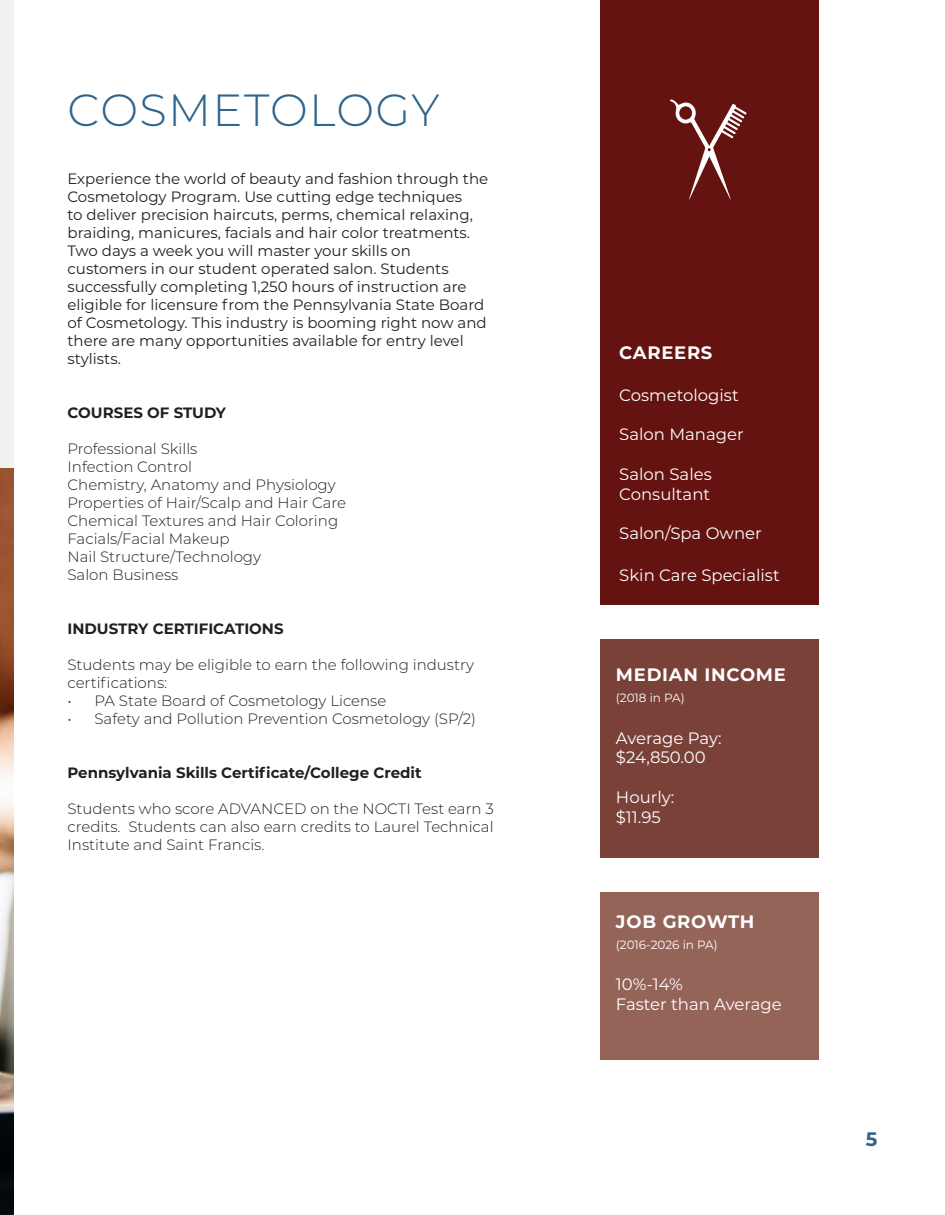
<style>
.page{position:relative;width:945px;height:1215px;background:#fff}
.page>*{position:absolute;margin:0;border:0;box-sizing:border-box;transform-origin:0 0}
.t1{font:300 45px "Montserrat";letter-spacing:.03em;color:#2f648d}
.t2{font:700 19.5px "Montserrat";color:#2f648d}
.t3{font:700 18px "Montserrat";letter-spacing:.04em;color:#fff}
.t4{font:16.5px/19.8px "Montserrat";color:#fff}
.t5{font:15px/18px "Montserrat";color:#231f20}
.t6{font:300 15px/18px "Montserrat";color:#231f20}
.t7{font:700 15px "Montserrat";color:#231f20}
.t8{font:12px "Montserrat";color:#fff}
</style>
<div class="page">
<div style="left:0;top:0;width:14px;height:1215px;background:#f0f2f2"></div>
<img style="left:0;top:468px;width:14px;height:747px">
<div style="left:601px;top:0;width:218px;height:604px;background:#641310"></div>
<div style="left:601px;top:639px;width:218px;height:218px;background:#794138"></div>
<div style="left:601px;top:892px;width:218px;height:168px;background:#946459"></div>
<svg style="left:670px;top:100px;width:77px;height:99px"></svg>
<p class="t1" style="left:68px;top:80px;width:374px">COSMETOLOGY</p>
<p class="t5" style="left:68px;top:169px;width:422px">Experience the world of beauty and fashion through the Cosmetology Program. Use cutting edge techniques<br>to deliver precision haircuts, perms, chemical relaxing, braiding, manicures, facials and hair color treatments.<br>Two days a week you will master your skills on customers in our student operated salon. Students successfully completing 1,250 hours of instruction are eligible for licensure from the Pennsylvania State Board of Cosmetology. This industry is booming right now and there are many opportunities available for entry level stylists.</p>
<p class="t7" style="left:68px;top:402px;width:160px">COURSES OF STUDY</p>
<p class="t6" style="left:68px;top:439px;width:131px">Professional Skills</p>
<p class="t6" style="left:68px;top:457px;width:126px">Infection Control</p>
<p class="t6" style="left:68px;top:475px;width:270px">Chemistry, Anatomy and Physiology</p>
<p class="t6" style="left:68px;top:493px;width:280px">Properties of Hair/Scalp and Hair Care</p>
<p class="t6" style="left:68px;top:511px;width:272px">Chemical Textures and Hair Coloring</p>
<p class="t6" style="left:68px;top:529px;width:164px">Facials/Facial Makeup</p>
<p class="t6" style="left:68px;top:547px;width:195px">Nail Structure/Technology</p>
<p class="t6" style="left:68px;top:565px;width:112px">Salon Business</p>
<p class="t7" style="left:68px;top:618px;width:218px">INDUSTRY CERTIFICATIONS</p>
<p class="t6" style="left:68px;top:655px;width:408px">Students may be eligible to earn the following industry certifications:</p>
<p class="t6" style="left:68px;top:691px;width:320px">• PA State Board of Cosmetology License</p>
<p class="t6" style="left:68px;top:709px;width:410px">• Safety and Pollution Prevention Cosmetology (SP/2)</p>
<p class="t7" style="left:68px;top:762px;width:356px">Pennsylvania Skills Certificate/College Credit</p>
<p class="t6" style="left:68px;top:799px;width:428px;text-align:justify">Students who score ADVANCED on the NOCTI Test earn 3 credits. Students can also earn credits to Laurel Technical Institute and Saint Francis.</p>
<p class="t3" style="left:619px;top:340px;width:95px">CAREERS</p>
<p class="t4" style="left:619px;top:384px;width:121px">Cosmetologist</p>
<p class="t4" style="left:619px;top:424px;width:126px">Salon Manager</p>
<p class="t4" style="left:619px;top:463px;width:94px">Salon Sales</p>
<p class="t4" style="left:619px;top:483px;width:92px">Consultant</p>
<p class="t4" style="left:619px;top:523px;width:144px">Salon/Spa Owner</p>
<p class="t4" style="left:619px;top:564px;width:162px">Skin Care Specialist</p>
<p class="t3" style="left:616px;top:662px;width:171px">MEDIAN INCOME</p>
<p class="t8" style="left:616px;top:690px;width:70px">(2018 in PA)</p>
<p class="t4" style="left:616px;top:727px;width:107px">Average Pay: $24,850.00</p>
<p class="t4" style="left:616px;top:787px;width:60px">Hourly:</p>
<p class="t4" style="left:616px;top:806px;width:46px">$11.95</p>
<p class="t3" style="left:616px;top:909px;width:140px">JOB GROWTH</p>
<p class="t8" style="left:616px;top:936px;width:103px">(2016-2026 in PA)</p>
<p class="t4" style="left:616px;top:974px;width:68px">10%-14%</p>
<p class="t4" style="left:616px;top:994px;width:167px">Faster than Average</p>
<h2 class="t2" style="left:866px;top:1125px;width:13px">5</h2>
</div>
